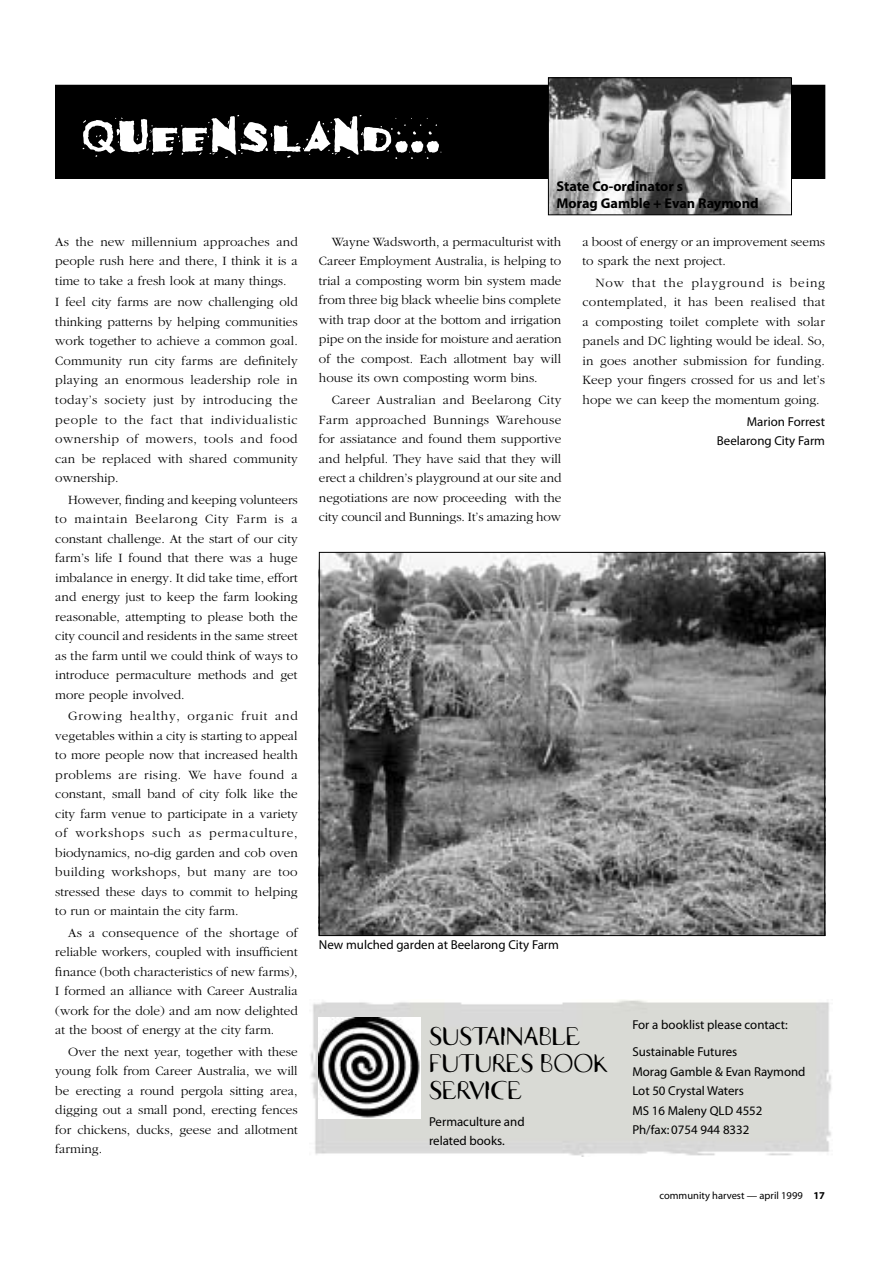
<style>
.page{position:relative;width:893px;height:1263px;background:#fff}
.page>*{position:absolute;margin:0;border:0;box-sizing:border-box;transform-origin:0 0}
.t1{font:54px "Fajita ICG Mild";color:#fff}
.t2{font:27px/27px "Seven Sans ICG";color:#000}
.t3{font:700 14.25px/17.1px "Myriad";color:#000}
.t4{font:300 13.2px/19.5px "Garamond";color:#000;text-align:justify}
.t5{font:12.9px/19.5px "Myriad";color:#000}
.t6{font:10.5px "Myriad";color:#000}
.s1{font-weight:700}
</style>
<div class="page">
<img style="left:321px;top:554px;width:502px;height:380px">
<img style="left:310px;top:1000px;width:522px;height:156px">
<img style="left:319px;top:1018px;width:101px;height:101px">
<div style="left:55px;top:85px;width:770px;height:93px;background:#000"></div>
<div style="left:55px;top:85px;width:770px;height:94px;border:1px solid #000"></div>
<img style="left:550px;top:79px;width:240px;height:134px">
<div style="left:548px;top:77px;width:244px;height:138px;border:1px solid #000"></div>
<h1 class="t1" style="left:81px;top:101px;width:361px">QUEENSLAND...</h1>
<p class="t3" style="left:556px;top:178px;width:204px">State Co-ordinator s<br>Morag Gamble + Evan Raymond</p>
<p class="t4" style="left:55px;top:232px;width:244px">As the new millennium approaches and people rush here and there, I think it is a time to take a fresh look at many things.</p>
<p class="t4" style="left:55px;top:293px;width:244px">I feel city farms are now challenging old thinking patterns by helping communities work together to achieve a common goal.<br>Community run city farms are definitely playing an enormous leadership role in today’s society just by introducing the people to the fact that individualistic ownership of mowers, tools and food can be replaced with shared community ownership.</p>
<p class="t4" style="left:55px;top:490px;width:244px;text-indent:13px">However, finding and keeping volunteers to maintain Beelarong City Farm is a constant challenge. At the start of our city farm’s life I found that there was a huge imbalance in energy. It did take time, effort and energy just to keep the farm looking reasonable, attempting to please both the city council and residents in the same street as the farm until we could think of ways to introduce permaculture methods and get more people involved.</p>
<p class="t4" style="left:55px;top:706px;width:244px;text-indent:13px">Growing healthy, organic fruit and vegetables within a city is starting to appeal to more people now that increased health problems are rising. We have found a constant, small band of city folk like the city farm venue to participate in a variety of workshops such as permaculture, biodynamics, no-dig garden and cob oven building workshops, but many are too stressed these days to commit to helping to run or maintain the city farm.</p>
<p class="t4" style="left:55px;top:923px;width:244px;text-indent:13px">As a consequence of the shortage of reliable workers, coupled with insufficient finance (both characteristics of new farms), I formed an alliance with Career Australia (work for the dole) and am now delighted at the boost of energy at the city farm.</p>
<p class="t4" style="left:55px;top:1042px;width:244px;text-indent:13px">Over the next year, together with these young folk from Career Australia, we will be erecting a round pergola sitting area, digging out a small pond, erecting fences for chickens, ducks, geese and allotment farming.</p>
<p class="t4" style="left:319px;top:232px;width:244px;text-indent:13px">Wayne Wadsworth, a permaculturist with Career Employment Australia, is helping to trial a composting worm bin system made from three big black wheelie bins complete with trap door at the bottom and irrigation pipe on the inside for moisture and aeration of the compost. Each allotment bay will house its own composting worm bins.</p>
<p class="t4" style="left:319px;top:390px;width:244px;text-indent:13px">Career Australian and Beelarong City Farm approached Bunnings Warehouse for assiatance and found them supportive and helpful. They have said that they will erect a children’s playground at our site and negotiations are now proceeding with the city council and Bunnings. It’s amazing how</p>
<p class="t4" style="left:583px;top:232px;width:244px">a boost of energy or an improvement seems to spark the next project.</p>
<p class="t4" style="left:583px;top:273px;width:244px;text-indent:13px">Now that the playground is being contemplated, it has been realised that a composting toilet complete with solar panels and DC lighting would be ideal. So, in goes another submission for funding.<br>Keep your fingers crossed for us and let’s hope we can keep the momentum going.</p>
<p class="t5" style="left:717px;top:412px;width:110px;text-align:right">Marion Forrest<br>Beelarong City Farm</p>
<p class="t5" style="left:319px;top:936px;width:241px">New mulched garden at Beelarong City Farm</p>
<h2 class="t2" style="left:429px;top:1022px;width:180px">SUSTAINABLE<br>FUTURES BOOK<br>SERVICE</h2>
<p class="t5" style="left:429px;top:1112px;width:97px">Permaculture and related books.</p>
<p class="t5" style="left:632px;top:1012px;width:157px;line-height:27.2px">For a booklist please contact:<br>Sustainable Futures</p>
<p class="t5" style="left:632px;top:1062px;width:175px">Morag Gamble &amp; Evan Raymond<br>Lot 50 Crystal Waters<br>MS 16 Maleny QLD 4552<br>Ph/fax: 0754 944 8332</p>
<p class="t6" style="left:659px;top:1190px;width:167px">community harvest — april 1999 <span class="s1">17</span></p>
</div>
